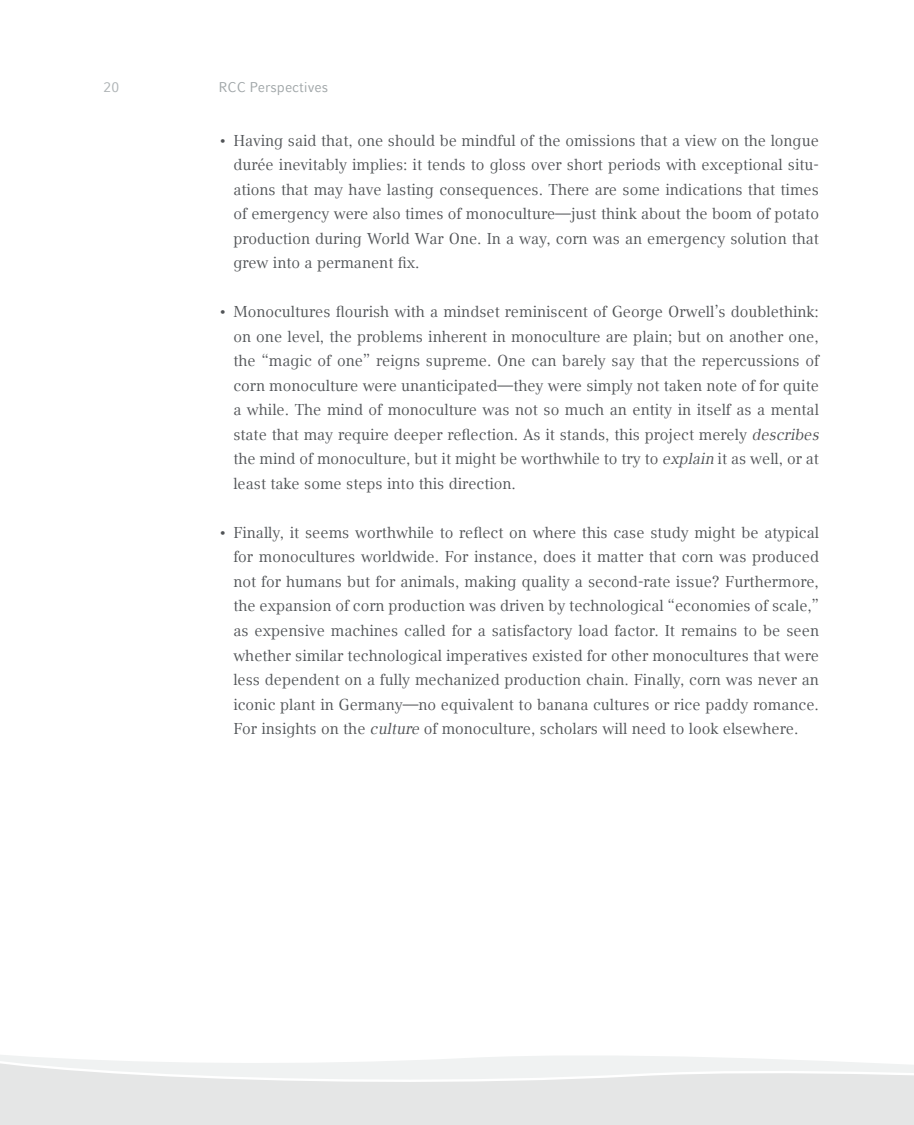
<style>
.page{position:relative;width:914px;height:1125px;background:#fff}
.page>*{position:absolute;margin:0;border:0;box-sizing:border-box;transform-origin:0 0}
.t1{font:15.75px/24.5px "LMU Compatil Text";color:#505356;text-align:justify}
.t2{font:14px "LMU Compatil Fact";color:#a0a6a8}
.t3{font:14px "LMU Compatil Fact";color:#afb4b6}
.s1{font-style:italic}
</style>
<div class="page">
<svg style="left:0;top:1055px;width:913px;height:70px;fill:#e5e6e6"></svg>
<p class="t3" style="left:103px;top:79px;width:17px">20</p>
<p class="t2" style="left:218px;top:79px;width:111px">RCC Perspectives</p>
<p class="t1" style="left:233px;top:128px;width:587px;text-indent:-15px">• Having said that, one should be mindful of the omissions that a view on the longue durée inevitably implies: it tends to gloss over short periods with exceptional situ&shy;ations that may have lasting consequences. There are some indications that times of emergency were also times of monoculture—just think about the boom of potato production during World War One. In a way, corn was an emergency solution that grew into a permanent fix.</p>
<p class="t1" style="left:233px;top:299px;width:587px;text-indent:-15px">• Monocultures flourish with a mindset reminiscent of George Orwell’s doublethink: on one level, the problems inherent in monoculture are plain; but on another one, the “magic of one” reigns supreme. One can barely say that the repercussions of corn monoculture were unanticipated—they were simply not taken note of for quite a while. The mind of monoculture was not so much an entity in itself as a mental state that may require deeper reflection. As it stands, this project merely <span class="s1">describes </span>the mind of monoculture, but it might be worthwhile to try to <span class="s1">explain</span> it as well, or at least take some steps into this direction.</p>
<p class="t1" style="left:233px;top:520px;width:587px;text-indent:-15px">• Finally, it seems worthwhile to reflect on where this case study might be atypical for monocultures worldwide. For instance, does it matter that corn was produced not for humans but for animals, making quality a second-rate issue? Furthermore, the expansion of corn production was driven by technological “economies of scale,” as expensive machines called for a satisfactory load factor. It remains to be seen whether similar technological imperatives existed for other monocultures that were less dependent on a fully mechanized production chain. Finally, corn was never an iconic plant in Germany—no equivalent to banana cultures or rice paddy romance.<br>For insights on the <span class="s1">culture</span> of monoculture, scholars will need to look elsewhere.</p>
</div>
